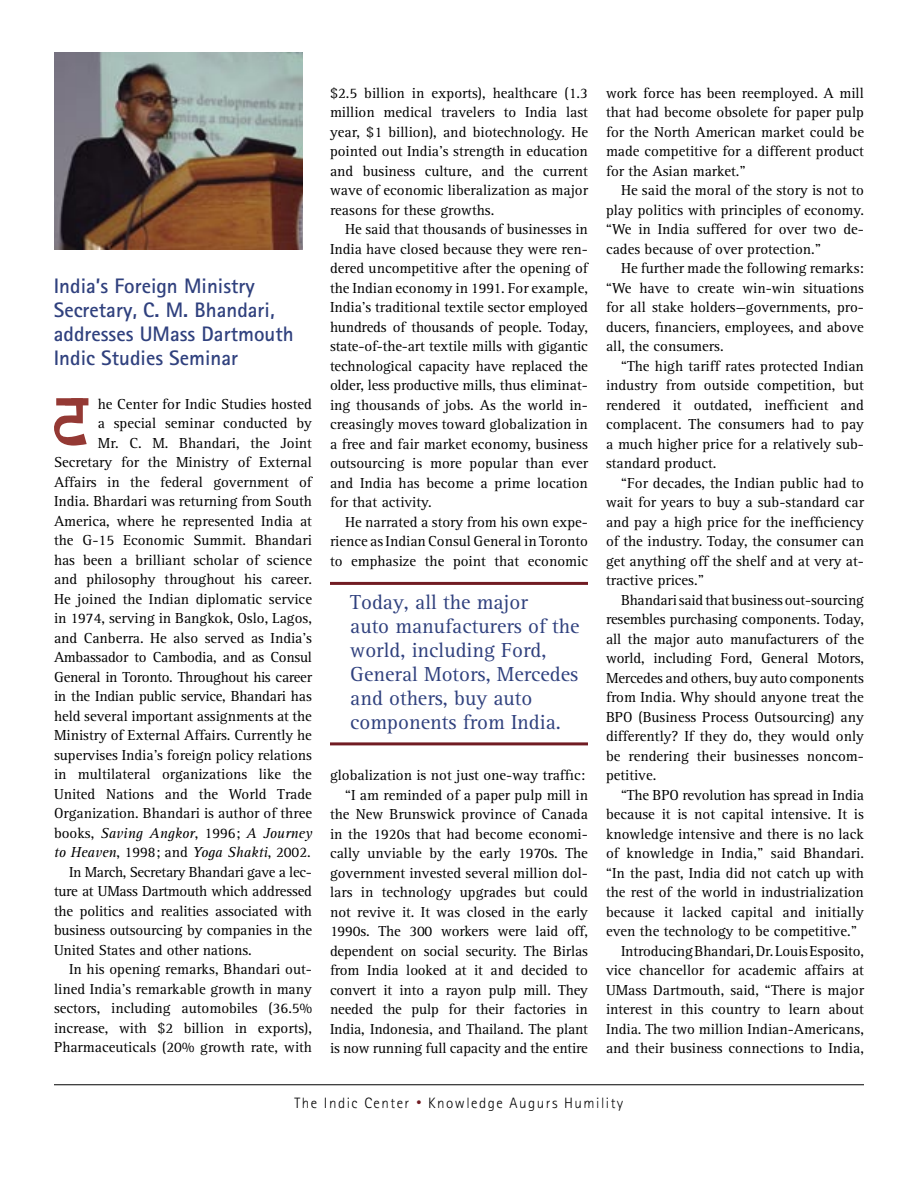
<style>
.page{position:relative;width:918px;height:1188px;background:#fff}
.page>*{position:absolute;margin:0;border:0;box-sizing:border-box;transform-origin:0 0}
.t1{font:21px/24px "Rotis Serif";color:#30417e}
.head_1{font:700 21px/24px "Rotis Sans Serif";color:#30417e}
.Body_Text{font:15px/19.5px "Rotis Serif";color:#000;text-align:justify}
.head_1-2{font:300 15px "Rotis Sans Serif";letter-spacing:.1em;color:#000}
.s1{font-style:italic}
.s2{font-size:10.5px;color:#711c23}
</style>
<div class="page">
<hr style="left:54px;top:1084px;width:810px;height:1px;background:#000">
<img style="left:54px;top:52px;width:249px;height:198px">
<hr style="left:330px;top:582px;width:258px;height:3px;background:#711c23">
<hr style="left:330px;top:742px;width:258px;height:3px;background:#711c23">
<svg style="left:54px;top:398px;width:34px;height:48px"></svg>
<p class="head_1" style="left:54px;top:274px;width:241px">India’s Foreign Ministry<br>Secretary, C. M. Bhandari, addresses UMass Dartmouth<br>Indic Studies Seminar</p>
<p class="Body_Text" style="left:54px;top:395px;width:260px;text-align:right">he Center for Indic Studies hosted<br>a special seminar conducted by<br>Mr. C. M. Bhandari, the Joint Secretary for the Ministry of External Affairs in the federal government of India. Bhardari was returning from South America, where he represented India at the G-15 Economic Summit. Bhandari has been a brilliant scholar of science and philosophy throughout his career.<br>He joined the Indian diplomatic service in 1974, serving in Bangkok, Oslo, Lagos, and Canberra. He also served as India’s Ambassador to Cambodia, and as Consul General in Toronto. Throughout his career in the Indian public service, Bhandari has held several important assignments at the Ministry of External Affairs. Currently he supervises India’s foreign policy relations in multilateral organizations like the United Nations and the World Trade Organization. Bhandari is author of three books, <span class="s1">Saving Angkor</span>, 1996; <span class="s1">A Journey to Heaven</span>, 1998; and <span class="s1">Yoga Shakti</span>, 2002.</p>
<p class="Body_Text" style="left:54px;top:863px;width:260px;text-indent:15px">In March, Secretary Bhandari gave a lec&shy;ture at UMass Dartmouth which addressed the politics and realities associated with business outsourcing by companies in the United States and other nations.</p>
<p class="Body_Text" style="left:54px;top:960px;width:260px;text-indent:15px">In his opening remarks, Bhandari out&shy;lined India’s remarkable growth in many sectors, including automobiles (36.5% increase, with $2 billion in exports), Pharmaceuticals (20% growth rate, with</p>
<p class="Body_Text" style="left:330px;top:83px;width:260px">$2.5 billion in exports), healthcare (1.3 million medical travelers to India last year, $1 billion), and biotechnology. He pointed out India’s strength in education and business culture, and the current wave of economic liberalization as major reasons for these growths.</p>
<p class="Body_Text" style="left:330px;top:220px;width:260px;text-indent:15px">He said that thousands of businesses in India have closed because they were ren&shy;dered uncompetitive after the opening of the Indian economy in 1991. For example, India’s traditional textile sector employed hundreds of thousands of people. Today, state-of-the-art textile mills with gigantic technological capacity have replaced the older, less productive mills, thus eliminat&shy;ing thousands of jobs. As the world in&shy;creasingly moves toward globalization in a free and fair market economy, business outsourcing is more popular than ever and India has become a prime location for that activity.</p>
<p class="Body_Text" style="left:330px;top:512px;width:260px;text-indent:15px">He narrated a story from his own expe&shy;rience as Indian Consul General in Toronto to emphasize the point that economic</p>
<p class="t1" style="left:350px;top:591px;width:231px">Today, all the major<br>auto manufacturers of the world, including Ford,<br>General Motors, Mercedes and others, buy auto components from India.</p>
<p class="Body_Text" style="left:330px;top:766px;width:257px">globalization is not just one-way traffic:</p>
<p class="Body_Text" style="left:330px;top:785px;width:260px;text-indent:15px">“I am reminded of a paper pulp mill in the New Brunswick province of Canada in the 1920s that had become economi&shy;cally unviable by the early 1970s. The government invested several million dol&shy;lars in technology upgrades but could not revive it. It was closed in the early 1990s. The 300 workers were laid off, dependent on social security. The Birlas from India looked at it and decided to convert it into a rayon pulp mill. They needed the pulp for their factories in India, Indonesia, and Thailand. The plant is now running full capacity and the entire</p>
<p class="Body_Text" style="left:606px;top:83px;width:260px">work force has been reemployed. A mill that had become obsolete for paper pulp for the North American market could be made competitive for a different product for the Asian market.”</p>
<p class="Body_Text" style="left:606px;top:181px;width:260px;text-indent:15px">He said the moral of the story is not to play politics with principles of economy. “We in India suffered for over two de&shy;cades because of over protection.”</p>
<p class="Body_Text" style="left:606px;top:259px;width:260px;text-indent:15px">He further made the following remarks: “We have to create win-win situations for all stake holders—governments, pro&shy;ducers, financiers, employees, and above all, the consumers.</p>
<p class="Body_Text" style="left:606px;top:356px;width:260px;text-indent:15px">“The high tariff rates protected Indian industry from outside competition, but rendered it outdated, inefficient and complacent. The consumers had to pay a much higher price for a relatively sub&shy;standard product.</p>
<p class="Body_Text" style="left:606px;top:473px;width:260px;text-indent:15px">“For decades, the Indian public had to wait for years to buy a sub-standard car and pay a high price for the inefficiency of the industry. Today, the consumer can get anything off the shelf and at very at&shy;tractive prices.”</p>
<p class="Body_Text" style="left:606px;top:590px;width:260px;text-indent:15px">Bhandari said that business out-sourcing resembles purchasing components. Today, all the major auto manufacturers of the world, including Ford, General Motors, Mercedes and others, buy auto components from India. Why should anyone treat the BPO (Business Process Outsourcing) any differently? If they do, they would only be rendering their businesses noncom&shy;petitive.</p>
<p class="Body_Text" style="left:606px;top:785px;width:260px;text-indent:15px">“The BPO revolution has spread in India because it is not capital intensive. It is knowledge intensive and there is no lack of knowledge in India,” said Bhandari. “In the past, India did not catch up with the rest of the world in industrialization because it lacked capital and initially even the technology to be competitive.”</p>
<p class="Body_Text" style="left:606px;top:941px;width:260px;text-indent:15px">Introducing Bhandari, Dr. Louis Esposito, vice chancellor for academic affairs at UMass Dartmouth, said, “There is major interest in this country to learn about India. The two million Indian-Americans, and their business connections to India,</p>
<p class="head_1-2" style="left:295px;top:1094px;width:330px">The Indic Center <span class="s2">•</span> Knowledge Augurs Humility</p>
</div>
